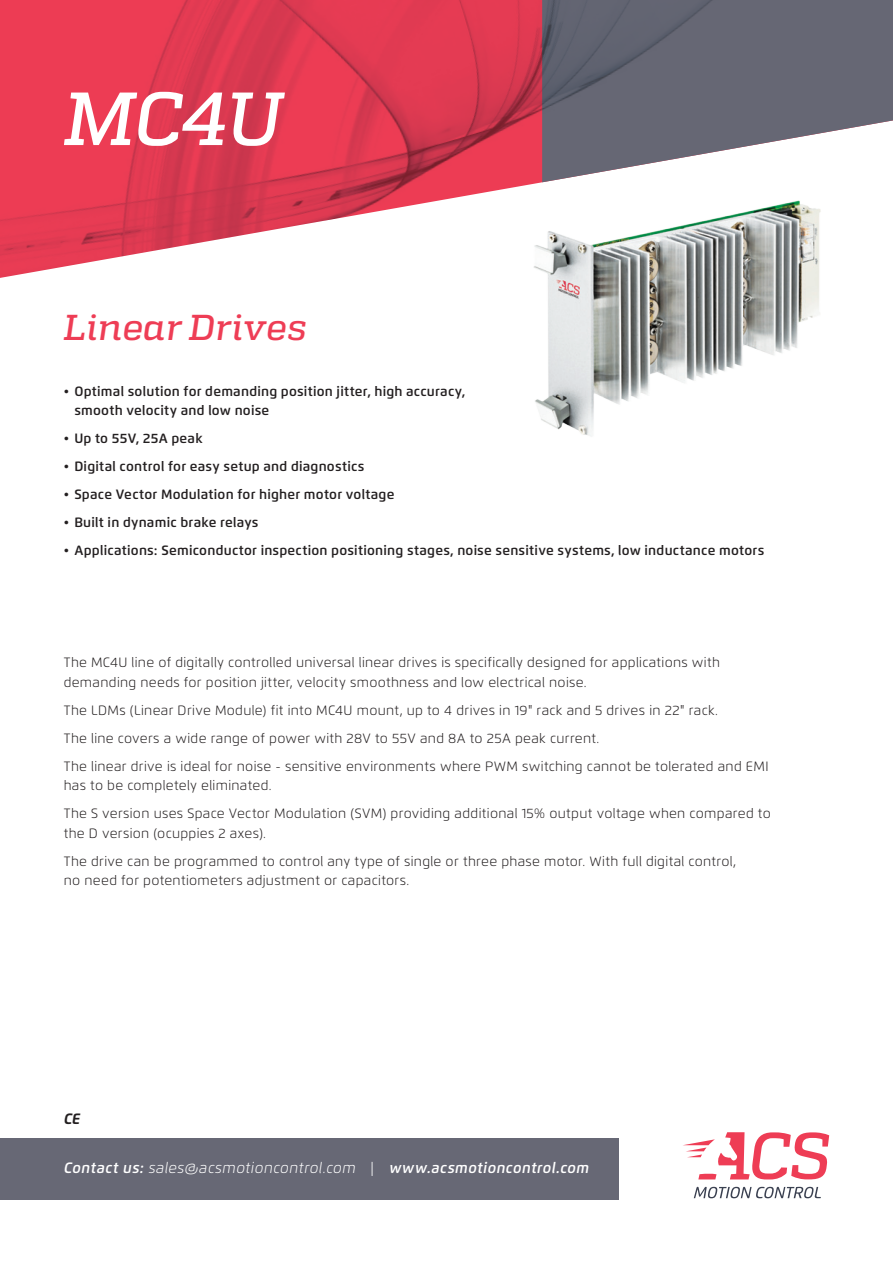
<style>
.page{position:relative;width:893px;height:1263px;background:#fff}
.page>*{position:absolute;margin:0;border:0;box-sizing:border-box;transform-origin:0 0}
.t1{font:italic 500 75px "Quadon";color:#fff}
.t2{font:italic 500 36px "Quadon";letter-spacing:.01em;color:#ee3d55}
.t3{font:italic 600 15px "Flexo";letter-spacing:.03em;color:#fff}
.t4{font:italic 700 15px "Flexo";color:#231f20}
.text_9{font:300 13.5px/19.5px "Flexo";letter-spacing:.025em;color:#231f20}
.text_9___bullet{font:600 13.5px/19.5px "Flexo";letter-spacing:.015em;color:#231f20}
.s1{font-weight:300}
</style>
<div class="page">
<svg style="left:683px;top:1132px;width:146px;height:47px"></svg>
<svg style="left:694px;top:1187px;width:127px;height:11px"></svg>
<div style="left:0;top:1138px;width:619px;height:61px;background:#676875"></div>
<img style="left:0;top:0;width:893px;height:278px">
<img style="left:523px;top:183px;width:315px;height:253px">
<p class="t1" style="left:64px;top:76px;width:220px">MC4U</p>
<p class="t2" style="left:64px;top:307px;width:244px">Linear Drives</p>
<p class="text_9___bullet" style="left:74px;top:381px;width:392px;text-indent:-11px"><span class="s1">•</span> Optimal solution for demanding position jitter, high accuracy, smooth velocity and low noise</p>
<p class="text_9___bullet" style="left:64px;top:429px;width:140px"><span class="s1">•</span> Up to 55V, 25A peak</p>
<p class="text_9___bullet" style="left:64px;top:457px;width:302px"><span class="s1">•</span> Digital control for easy setup and diagnostics</p>
<p class="text_9___bullet" style="left:64px;top:485px;width:332px"><span class="s1">•</span> Space Vector Modulation for higher motor voltage</p>
<p class="text_9___bullet" style="left:64px;top:513px;width:196px"><span class="s1">•</span> Built in dynamic brake relays</p>
<p class="text_9___bullet" style="left:64px;top:541px;width:702px"><span class="s1">•</span> Applications: Semiconductor inspection positioning stages, noise sensitive systems, low inductance motors</p>
<p class="text_9" style="left:64px;top:653px;width:658px">The MC4U line of digitally controlled universal linear drives is specifically designed for applications with demanding needs for position jitter, velocity smoothness and low electrical noise.</p>
<p class="text_9" style="left:64px;top:700px;width:656px">The LDMs (Linear Drive Module) fit into MC4U mount, up to 4 drives in 19" rack and 5 drives in 22" rack.</p>
<p class="text_9" style="left:64px;top:728px;width:537px">The line covers a wide range of power with 28V to 55V and 8A to 25A peak current.</p>
<p class="text_9" style="left:64px;top:756px;width:706px">The linear drive is ideal for noise - sensitive environments where PWM switching cannot be tolerated and EMI has to be completely eliminated.</p>
<p class="text_9" style="left:64px;top:804px;width:708px">The S version uses Space Vector Modulation (SVM) providing additional 15% output voltage when compared to the D version (ocuppies 2 axes).</p>
<p class="text_9" style="left:64px;top:851px;width:674px">The drive can be programmed to control any type of single or three phase motor. With full digital control, no need for potentiometers adjustment or capacitors.</p>
<p class="t4" style="left:64px;top:1109px;width:18px">CE</p>
<p class="t3" style="left:64px;top:1158px;width:527px">Contact us: <span class="s1">sales@acsmotioncontrol.com |</span> www.acsmotioncontrol.com</p>
</div>
